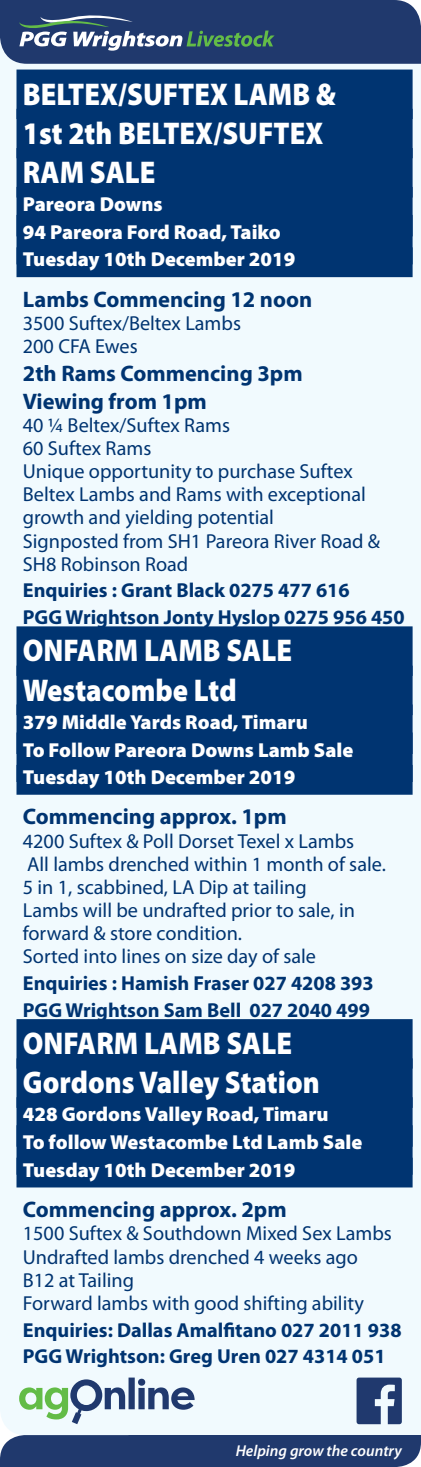
<style>
.page{position:relative;width:421px;height:1467px;background:#fff}
.page>*{position:absolute;margin:0;border:0;box-sizing:border-box;transform-origin:0 0}
.t1{font:900 31.5px/39.1px "Myriad Pro";color:#fff;scale:.9 1}
.t2{font:700 22.5px/27.7px "Myriad Pro";color:#003471}
.t3{font:20.25px/23.2px "Myriad Pro";color:#003471}
.t4{font:900 20.25px/27.7px "Myriad Pro";color:#fff}
.t5{font:700 20.25px/26.8px "Myriad Pro";color:#003471}
.t6{font:italic 600 15.75px "Myriad Pro";color:#fff}
</style>
<div class="page">
<div style="left:0;top:64px;width:421px;height:1371px;background:#f1fafe"></div>
<div style="left:17px;top:70px;width:396px;height:49px;background:#003471"></div>
<div style="left:17px;top:109px;width:396px;height:49px;background:#003471"></div>
<div style="left:17px;top:148px;width:396px;height:50px;background:#003471"></div>
<div style="left:17px;top:187px;width:396px;height:49px;background:#003471"></div>
<div style="left:17px;top:215px;width:396px;height:49px;background:#003471"></div>
<div style="left:17px;top:247px;width:396px;height:30px;background:#003471"></div>
<div style="left:17px;top:626px;width:396px;height:50px;background:#003471"></div>
<div style="left:17px;top:666px;width:396px;height:49px;background:#003471"></div>
<div style="left:17px;top:704px;width:396px;height:50px;background:#003471"></div>
<div style="left:17px;top:732px;width:396px;height:50px;background:#003471"></div>
<div style="left:17px;top:765px;width:396px;height:30px;background:#003471"></div>
<div style="left:17px;top:1019px;width:396px;height:50px;background:#003471"></div>
<div style="left:17px;top:1058px;width:396px;height:50px;background:#003471"></div>
<div style="left:17px;top:1097px;width:396px;height:50px;background:#003471"></div>
<div style="left:17px;top:1125px;width:396px;height:50px;background:#003471"></div>
<div style="left:17px;top:1158px;width:396px;height:29px;background:#003471"></div>
<div style="left:0;top:0;width:421px;height:64px;background:#20396d"></div>
<svg style="left:19px;top:13px;width:256px;height:38px;background:#476180"></svg>
<div style="left:0;top:1435px;width:421px;height:32px;background:#20396d"></div>
<svg style="left:19px;top:1378px;width:176px;height:46px"></svg>
<svg style="left:357px;top:1378px;width:45px;height:46px"></svg>
<h1 class="t1" style="left:23px;top:73px;width:349px">BELTEX/SUFTEX LAMB &amp;<br>1st 2th BELTEX/SUFTEX<br>RAM SALE</h1>
<p class="t4" style="left:23px;top:190px;width:274px">Pareora Downs<br>94 Pareora Ford Road, Taiko<br>Tuesday 10th December 2019</p>
<p class="t2" style="left:23px;top:285px;width:291px">Lambs Commencing 12 noon</p>
<p class="t3" style="left:23px;top:311px;width:220px">3500 Suftex/Beltex Lambs<br>200 CFA Ewes</p>
<p class="t2" style="left:23px;top:359px;width:281px">2th Rams Commencing 3pm<br>Viewing from 1pm</p>
<p class="t3" style="left:23px;top:413px;width:359px">40 ¼ Beltex/Suftex Rams<br>60 Suftex Rams<br>Unique opportunity to purchase Suftex<br>Beltex Lambs and Rams with exceptional growth and yielding potential<br>Signposted from SH1 Pareora River Road &amp;<br>SH8 Robinson Road</p>
<p class="t5" style="left:23px;top:577px;width:383px">Enquiries : Grant Black 0275 477 616<br>PGG Wrightson Jonty Hyslop 0275 956 450</p>
<h1 class="t1" style="left:23px;top:630px;width:301px">ONFARM LAMB SALE<br>Westacombe Ltd</h1>
<p class="t4" style="left:23px;top:707px;width:332px">379 Middle Yards Road, Timaru<br>To Follow Pareora Downs Lamb Sale<br>Tuesday 10th December 2019</p>
<p class="t2" style="left:23px;top:802px;width:265px">Commencing approx. 1pm</p>
<p class="t3" style="left:23px;top:829px;width:365px">4200 Suftex &amp; Poll Dorset Texel x Lambs<br>All lambs drenched within 1 month of sale.<br>5 in 1, scabbined, LA Dip at tailing<br>Lambs will be undrafted prior to sale, in forward &amp; store condition.<br>Sorted into lines on size day of sale</p>
<p class="t5" style="left:23px;top:969px;width:352px">Enquiries : Hamish Fraser 027 4208 393<br>PGG Wrightson Sam Bell 027 2040 499</p>
<h1 class="t1" style="left:23px;top:1023px;width:331px">ONFARM LAMB SALE<br>Gordons Valley Station</h1>
<p class="t4" style="left:23px;top:1100px;width:341px">428 Gordons Valley Road, Timaru<br>To follow Westacombe Ltd Lamb Sale<br>Tuesday 10th December 2019</p>
<p class="t2" style="left:23px;top:1195px;width:265px">Commencing approx. 2pm</p>
<p class="t3" style="left:23px;top:1222px;width:370px">1500 Suftex &amp; Southdown Mixed Sex Lambs<br>Undrafted lambs drenched 4 weeks ago<br>B12 at Tailing<br>Forward lambs with good shifting ability</p>
<p class="t5" style="left:23px;top:1316px;width:380px">Enquiries: Dallas Amalfitano 027 2011 938<br>PGG Wrightson: Greg Uren 027 4314 051</p>
<p class="t6" style="left:236px;top:1440px;width:168px">Helping grow the country</p>
</div>
